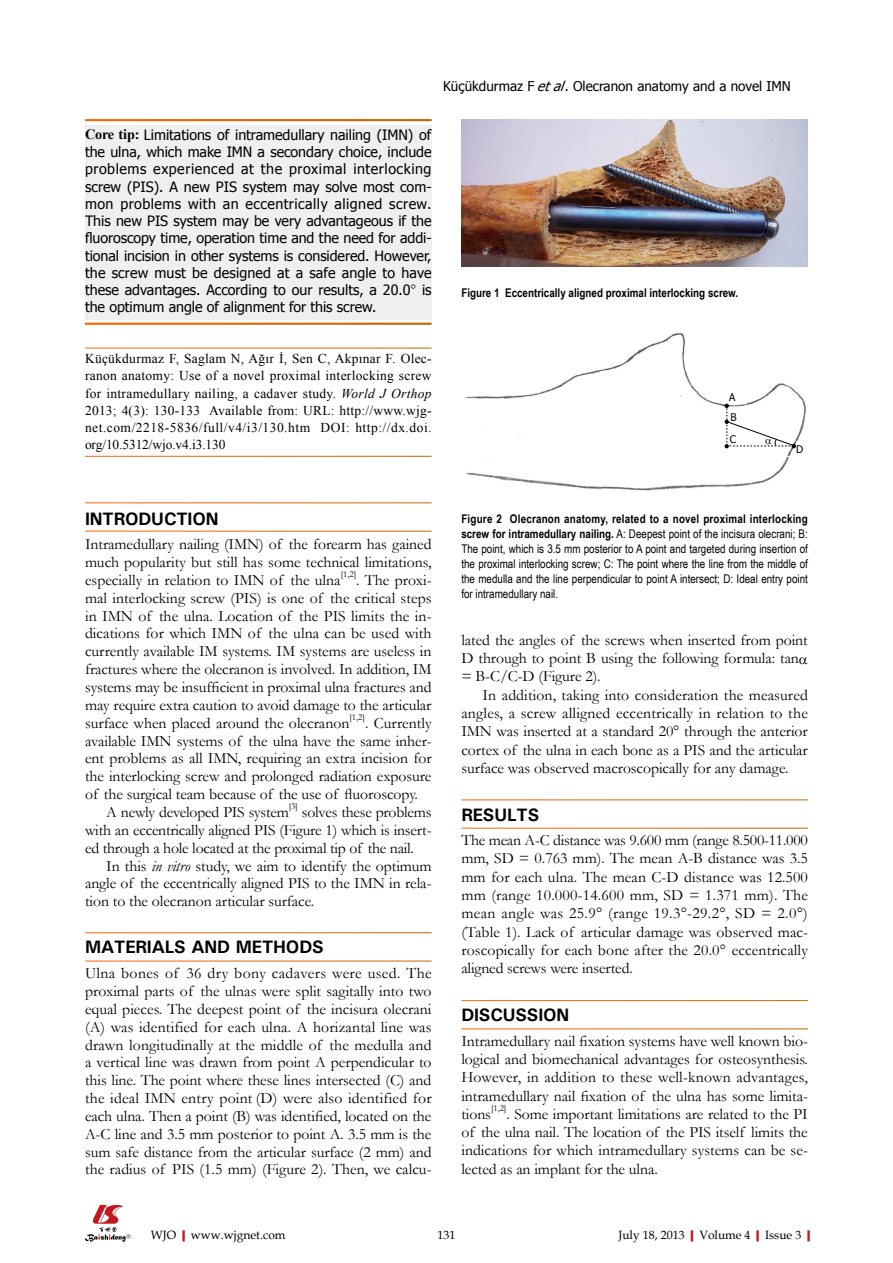
<style>
.page{position:relative;width:893px;height:1263px;background:#fff}
.page>*{position:absolute;margin:0;border:0;box-sizing:border-box;transform-origin:0 0}
.t1{font:700 18px "Univers";letter-spacing:-.01em;color:#000}
.t2{font:15.75px/17.9px "Garamond";letter-spacing:-.005em;color:#000;text-align:justify}
.t3{font:15.75px "Garamond";letter-spacing:.015em;color:#000}
.t4{font:14.25px/17.2px "Tahoma";letter-spacing:-.005em;color:#000;text-align:justify}
.t5{font:13.5px/17.2px "Times New Roman";letter-spacing:.035em;color:#000;text-align:justify}
.t6{font:13.5px "Tahoma";color:#000}
.t7{font:12px/15px "Arial Narrow";color:#000;text-align:justify}
.t8{font:700 12px "Arial Narrow";color:#000}
.t9{font:12px "Book Antiqua";color:#000}
.t10{font:10.5px/19.5px "Tahoma";color:#000}
.t11{font:9.15px "Garamond";color:#000}
.s1{font-style:italic}
.s2{font-family:"Times New Roman";font-weight:700}
.s3{font-family:"Garamond"}
.s4{font-weight:700}
.s5{font-weight:700;color:#c01920}
</style>
<div class="page">
<svg style="left:85px;top:1205px;width:46px;height:37px"></svg>
<img style="left:461px;top:119px;width:347px;height:147px">
<img style="left:465px;top:332px;width:341px;height:159px">
<div style="left:85px;top:125px;width:347px;height:194px;background:#eeefef"></div>
<svg style="left:725px;top:404px;width:71px;height:44px"></svg>
<p class="t6" style="left:443px;top:77px;width:349px">Küçükdurmaz F <span class="s1">etal</span>. Olecranon anatomy and a novel IMN</p>
<p class="t4" style="left:85px;top:125px;width:348px"><span class="s2">Core tip:</span> Limitations of intramedullary nailing (IMN) of the ulna, which make IMN a secondary choice, include problems experienced at the proximal interlocking screw (PIS). A new PIS system may solve most com&shy;mon problems with an eccentrically aligned screw.<br>This new PIS system may be very advantageous if the fluoroscopy time, operation time and the need for addi&shy;tional incision in other systems is considered. However, the screw must be designed at a safe angle to have these advantages. According to our results, a 20.0<span class="s3">°</span> is the optimum angle of alignment for this screw.</p>
<p class="t5" style="left:85px;top:350px;width:348px">Küçükdurmaz F, Saglam N, Ağır İ, Sen C, Akpınar F. Olec&shy;ranon anatomy: Use of a novel proximal interlocking screw for intramedullary nailing, a cadaver study. <span class="s1">World J Orthop </span>2013; 4(3): 130-133 Available from: URL: http://www.wjg&shy;net.com/2218-5836/full/v4/i3/130.htm DOI: http://dx.doi. org/10.5312/wjo.v4.i3.130</p>
<p class="t8" style="left:461px;top:284px;width:278px">Figure 1 Eccentrically aligned proximal interlocking screw.</p>
<p class="t10" style="left:729px;top:387px;width:9px">A<br>B</p>
<p class="t10" style="left:730px;top:429px;width:8px">C</p>
<p class="t10" style="left:796px;top:439px;width:9px">D</p>
<p class="t1" style="left:85px;top:507px;width:135px">INTRODUCTION</p>
<p class="t2" style="left:85px;top:535px;width:348px">Intramedullary nailing (IMN) of the forearm has gained much popularity but still has some technical limitations, especially in relation to IMN of the ulna</p>
<p class="t11" style="left:341px;top:568px;width:17px">[1,2]</p>
<p class="t2" style="left:85px;top:571px;width:348px;text-indent:271px">. The proxi&shy;mal interlocking screw (PIS) is one of the critical steps in IMN of the ulna. Location of the PIS limits the in&shy;dications for which IMN of the ulna can be used with currently available IM systems. IM systems are useless in fractures where the olecranon is involved. In addition, IM systems may be insufficient in proximal ulna fractures and may require extra caution to avoid damage to the articular surface when placed around the olecranon</p>
<p class="t11" style="left:349px;top:711px;width:17px">[1,2]</p>
<p class="t2" style="left:365px;top:713px;width:68px">. Currently</p>
<p class="t2" style="left:85px;top:731px;width:348px">available IMN systems of the ulna have the same inher-</p>
<p class="t2" style="left:85px;top:749px;width:348px">ent problems as all IMN, requiring an extra incision for</p>
<p class="t2" style="left:85px;top:767px;width:348px">the interlocking screw and prolonged radiation exposure</p>
<p class="t2" style="left:85px;top:785px;width:334px">of the surgical team because of the use of fluoroscopy.</p>
<p class="t2" style="left:106px;top:803px;width:184px">A newly developed PIS system</p>
<p class="t11" style="left:289px;top:800px;width:11px">[3]</p>
<p class="t2" style="left:302px;top:803px;width:131px">solves these problems</p>
<p class="t2" style="left:85px;top:820px;width:348px">with an eccentrically aligned PIS (Figure 1) which is insert-</p>
<p class="t2" style="left:85px;top:838px;width:330px">ed through a hole located at the proximal tip of the nail.</p>
<p class="t2" style="left:106px;top:856px;width:327px">In this <span class="s1">in vitro</span> study, we aim to identify the optimum</p>
<p class="t2" style="left:85px;top:874px;width:348px">angle of the eccentrically aligned PIS to the IMN in rela-</p>
<p class="t2" style="left:85px;top:892px;width:231px">tion to the olecranon articular surface.</p>
<p class="t1" style="left:85px;top:936px;width:240px">MATERIALS AND METHODS</p>
<p class="t2" style="left:85px;top:964px;width:348px">Ulna bones of 36 dry bony cadavers were used. The proximal parts of the ulnas were split sagitally into two equal pieces. The deepest point of the incisura olecrani (A) was identified for each ulna. A horizantal line was drawn longitudinally at the middle of the medulla and a vertical line was drawn from point A perpendicular to this line. The point where these lines intersected (C) and the ideal IMN entry point (D) were also identified for each ulna. Then a point (B) was identified, located on the A-C line and 3.5 mm posterior to point A. 3.5 mm is the sum safe distance from the articular surface (2 mm) and the radius of PIS (1.5 mm) (Figure 2). Then, we calcu-</p>
<p class="t7" style="left:461px;top:511px;width:348px"><span class="s4">Figure 2 Olecranon anatomy, related to a novel proximal interlocking screw for intramedullary nailing.</span> A: Deepest point of the incisura olecrani; B:<br>The point, which is 3.5 mm posterior to A point and targeted during insertion of the proximal interlocking screw; C: The point where the line from the middle of the medulla and the line perpendicular to point A intersect; D: Ideal entry point for intramedullary nail.</p>
<p class="t2" style="left:461px;top:630px;width:348px">lated the angles of the screws when inserted from point</p>
<p class="t2" style="left:461px;top:649px;width:339px">D through to point B using the following formula: tan</p>
<p class="t2" style="left:461px;top:667px;width:141px">= B-C/C-D (Figure 2).</p>
<p class="t2" style="left:483px;top:685px;width:327px">In addition, taking into consideration the measured</p>
<p class="t3" style="left:461px;top:702px;width:348px">angles, a screw alligned eccentrically in relation to the</p>
<p class="t2" style="left:461px;top:722px;width:348px">IMN was inserted at a standard 20° through the anterior</p>
<p class="t2" style="left:461px;top:740px;width:348px">cortex of the ulna in each bone as a PIS and the articular</p>
<p class="t2" style="left:461px;top:758px;width:329px">surface was observed macroscopically for any damage.</p>
<p class="t1" style="left:461px;top:803px;width:79px">RESULTS</p>
<p class="t2" style="left:461px;top:831px;width:348px;line-height:18.3px">The mean A-C distance was 9.600 mm (range 8.500-11.000 mm, SD = 0.763 mm). The mean A-B distance was 3.5 mm for each ulna. The mean C-D distance was 12.500 mm (range 10.000-14.600 mm, SD = 1.371 mm). The mean angle was 25.9° (range 19.3°-29.2°, SD = 2.0°) (Table 1). Lack of articular damage was observed mac&shy;roscopically for each bone after the 20.0° eccentrically aligned screws were inserted.</p>
<p class="t1" style="left:461px;top:1003px;width:110px">DISCUSSION</p>
<p class="t2" style="left:461px;top:1031px;width:348px;line-height:18.3px">Intramedullary nail fixation systems have well known bio&shy;logical and biomechanical advantages for osteosynthesis.<br>However, in addition to these well-known advantages, intramedullary nail fixation of the ulna has some limita&shy;tions</p>
<p class="t11" style="left:491px;top:1102px;width:17px">[1,2]</p>
<p class="t2" style="left:461px;top:1104px;width:348px;line-height:18.3px;text-indent:45px">. Some important limitations are related to the PI of the ulna nail. The location of the PIS itself limits the indications for which intramedullary systems can be se&shy;lected as an implant for the ulna.</p>
<p class="t9" style="left:151px;top:1226px;width:136px">WJO<span class="s5">|</span>www.wjgnet.com</p>
<p class="t9" style="left:437px;top:1226px;width:19px">131</p>
<p class="t9" style="left:618px;top:1226px;width:199px">July 18, 2013<span class="s5">|</span>Volume 4<span class="s5">|</span>Issue 3<span class="s5">|</span></p>
</div>
